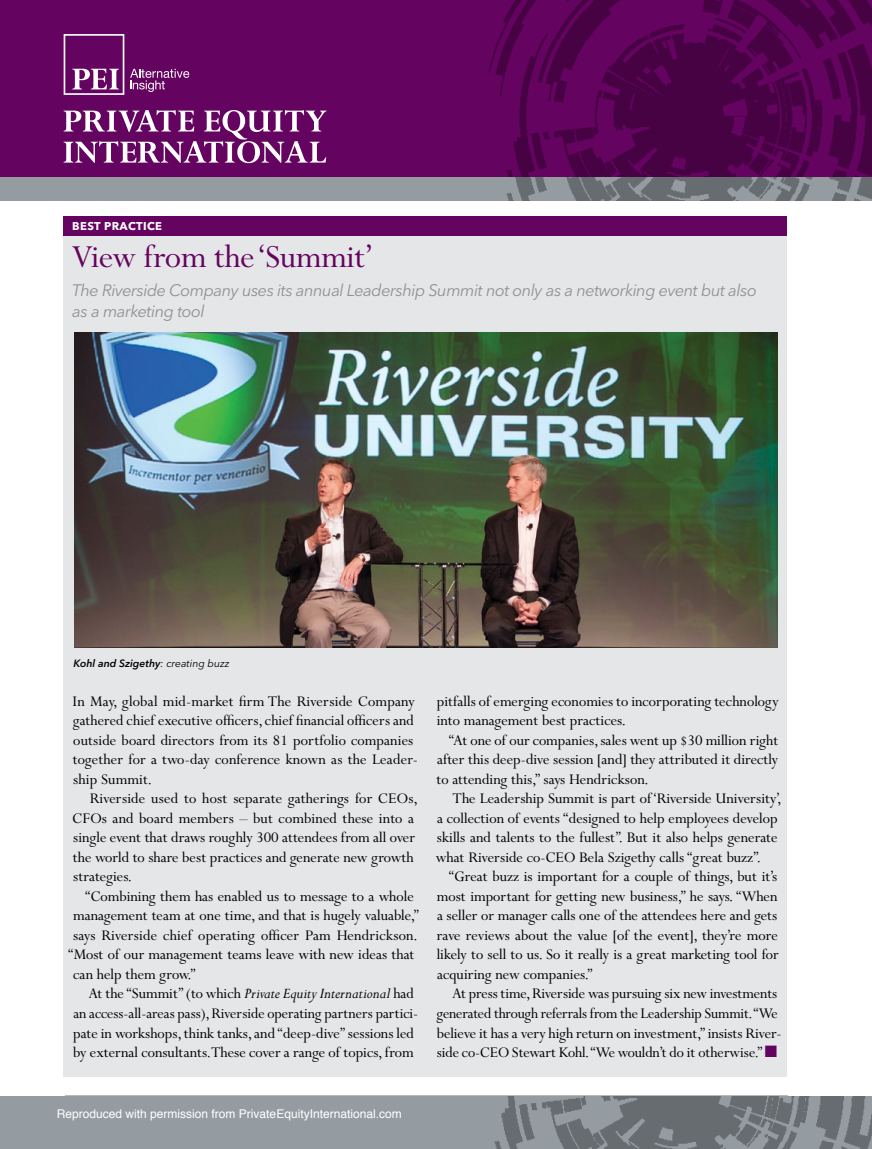
<style>
.page{position:relative;width:872px;height:1149px;background:#fff}
.page>*{position:absolute;margin:0;border:0;box-sizing:border-box;transform-origin:0 0}
.t1{font:36px "Perpetua MT Pro";letter-spacing:-.005em;color:#650360}
.t2{font:16.5px/19.5px "Perpetua MT Pro";color:#000}
.t3{font:italic 16.5px/21px "Avenir Next LT Pro";letter-spacing:-.03em;color:#8e9193}
.t4{font:italic 16.5px "Perpetua MT Pro";color:#000}
.t5{font:12px "Helvetica";color:#fff}
.t6{font:700 11.25px "Avenir Next LT Pro";letter-spacing:.035em;color:#fff}
.t7{font:italic 600 10.5px "Avenir Next LT Pro";color:#000}
.s1{font-weight:400}
.s2{font-style:normal}
.s3{color:#650360}
</style>
<div class="page">
<hr style="left:65px;top:1095px;width:723px;height:1px;background:#000">
<div style="left:0;top:0;width:872px;height:178px;background:#650360"></div>
<img style="left:490px;top:0;width:382px;height:178px">
<svg style="left:0;top:178px;width:872px;height:23px;fill:#949ca1"></svg>
<div style="left:0;top:1096px;width:872px;height:52px;background:#949ca1"></div>
<img style="left:494px;top:1096px;width:378px;height:52px">
<svg style="left:64px;top:110px;width:262px;height:53px"></svg>
<svg style="left:64px;top:34px;width:60px;height:61px"></svg>
<svg style="left:130px;top:69px;width:59px;height:23px"></svg>
<div style="left:64px;top:216px;width:723px;height:860px;background:#e5e6e7"></div>
<img style="left:74px;top:332px;width:703px;height:315px">
<div style="left:64px;top:216px;width:723px;height:20px;background:#650360"></div>
<p class="t6" style="left:72px;top:219px;width:91px">BEST PRACTICE</p>
<h1 class="t1" style="left:72px;top:236px;width:301px">View from the ‘Summit’</h1>
<p class="t3" style="left:72px;top:279px;width:686px">The Riverside Company uses its annual Leadership Summit not only as a networking event but also as a marketing tool</p>
<p class="t7" style="left:74px;top:656px;width:157px">Kohl and Szigethy<span class="s1">: creating buzz</span></p>
<p class="t2" style="left:73px;top:691px;width:347px">In May, global mid-market firm The Riverside Company gathered chief executive officers, chief financial officers and outside board directors from its 81 portfolio companies together for a two-day conference known as the Leader&shy;ship Summit.</p>
<p class="t2" style="left:73px;top:788px;width:346px;text-indent:17px">Riverside used to host separate gatherings for CEOs, CFOs and board members – but combined these into a single event that draws roughly 300 attendees from all over the world to share best practices and generate new growth strategies.</p>
<p class="t2" style="left:85px;top:886px;width:330px">“Combining them has enabled us to message to a whole</p>
<p class="t2" style="left:73px;top:905px;width:347px">management team at one time, and that is hugely valuable,”</p>
<p class="t2" style="left:73px;top:925px;width:345px">says Riverside chief operating officer Pam Hendrickson.</p>
<p class="t2" style="left:68px;top:944px;width:348px">“Most of our management teams leave with new ideas that</p>
<p class="t2" style="left:73px;top:964px;width:124px">can help them grow.”</p>
<p class="t4" style="left:89px;top:983px;width:327px"><span class="s2">At the “Summit” (to which</span> Private Equity International <span class="s2">had</span></p>
<p class="t2" style="left:73px;top:1003px;width:346px">an access-all-areas pass), Riverside operating partners partici-</p>
<p class="t2" style="left:73px;top:1022px;width:342px">pate in workshops, think tanks, and “deep-dive” sessions led</p>
<p class="t2" style="left:73px;top:1042px;width:342px">by external consultants. These cover a range of topics, from</p>
<p class="t2" style="left:437px;top:691px;width:343px">pitfalls of emerging economies to incorporating technology into management best practices.</p>
<p class="t2" style="left:436px;top:730px;width:343px;text-align:justify;text-indent:12px">“At one of our companies, sales went up $30 million right after this deep-dive session [and] they attributed it directly to attending this,” says Hendrickson.</p>
<p class="t2" style="left:436px;top:788px;width:347px;text-indent:17px">The Leadership Summit is part of ‘Riverside University’, a collection of events “designed to help employees develop skills and talents to the fullest”. But it also helps generate what Riverside co-CEO Bela Szigethy calls “great buzz”.</p>
<p class="t2" style="left:437px;top:866px;width:343px;text-align:justify;text-indent:12px">“Great buzz is important for a couple of things, but it’s most important for getting new business,” he says. “When a seller or manager calls one of the attendees here and gets rave reviews about the value [of the event], they’re more likely to sell to us. So it really is a great marketing tool for acquiring new companies.”</p>
<p class="t2" style="left:437px;top:983px;width:346px;text-indent:16px">At press time, Riverside was pursuing six new investments generated through referrals from the Leadership Summit. “We believe it has a very high return on investment,” insists River&shy;side co-CEO Stewart Kohl. “We wouldn’t do it otherwise.” <span class="s3">■</span></p>
<p class="t5" style="left:57px;top:1104px;width:346px">Reproduced with permission from PrivateEquityInternational.com</p>
</div>
